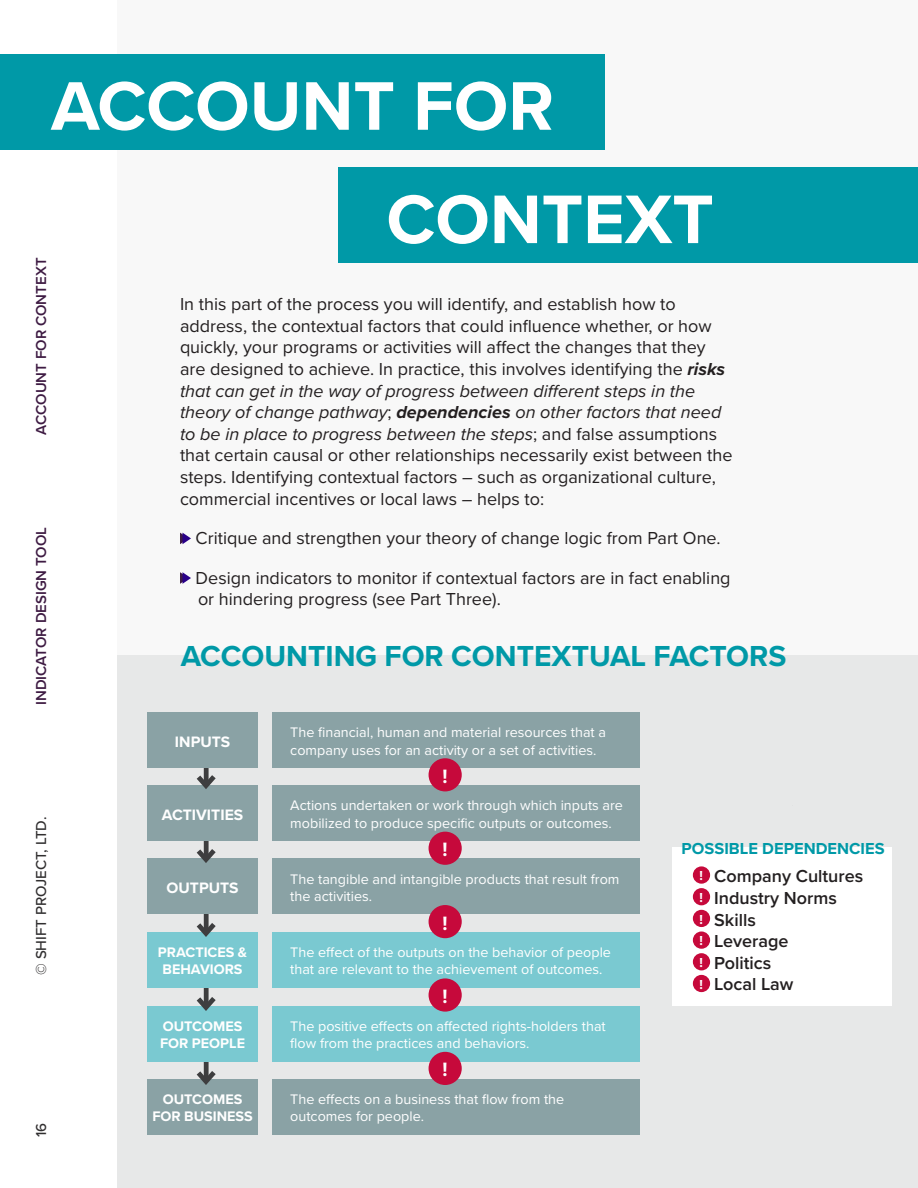
<style>
.page{position:relative;width:918px;height:1188px;background:#fff}
.page>*{position:absolute;margin:0;border:0;box-sizing:border-box;transform-origin:0 0}
.t1{font:700 71.25px "Proxima Nova";color:#fff}
.t2{font:700 30px "Proxima Nova";color:#0099a7}
.t3{font:700 20.1px "Proxima Nova";color:#fff}
.t4{font:18px/21.6px "Proxima Nova";color:#231f20}
.t5{font:600 18px "Proxima Nova";color:#231f20}
.t6{font:700 16.5px "Proxima Nova";color:#0099a7}
.t7{font:700 15.6px "Proxima Nova";color:#fff}
.t8{font:600 15px "Proxima Nova";color:#3e1b43}
.t9{font:500 15px "Proxima Nova";color:#312f30}
.t10{font:14.4px/17.2px "Proxima Nova";color:#fff}
.t11{font:700 14.4px/17.2px "Proxima Nova";color:#fff;text-align:center}
.t12{font:700 13.5px "Proxima Nova";color:#fff}
.s1{font-weight:700;font-style:italic}
.s2{font-style:italic}
</style>
<div class="page">
<div style="left:117px;top:0;width:801px;height:1188px;background:#f8f8f8"></div>
<div style="left:117px;top:655px;width:801px;height:533px;background:#e7e8e8"></div>
<svg style="left:180px;top:533px;width:11px;height:11px"></svg>
<svg style="left:180px;top:572px;width:11px;height:12px"></svg>
<div style="left:0;top:54px;width:605px;height:95px;background:#0099a7"></div>
<div style="left:339px;top:167px;width:579px;height:96px;background:#0099a7"></div>
<div style="left:204px;top:716px;width:5px;height:410px;background:#3e3e3f"></div>
<div style="left:147px;top:713px;width:111px;height:55px;background:#8aa2a5"></div>
<div style="left:147px;top:1079px;width:111px;height:55px;background:#8aa2a5"></div>
<div style="left:147px;top:786px;width:111px;height:55px;background:#8aa2a5"></div>
<div style="left:272px;top:713px;width:368px;height:55px;background:#8aa2a5"></div>
<div style="left:147px;top:1006px;width:111px;height:55px;background:#7ac9d1"></div>
<div style="left:147px;top:932px;width:111px;height:56px;background:#7ac9d1"></div>
<div style="left:147px;top:859px;width:111px;height:55px;background:#8aa2a5"></div>
<div style="left:272px;top:786px;width:368px;height:55px;background:#8aa2a5"></div>
<div style="left:272px;top:859px;width:368px;height:55px;background:#8aa2a5"></div>
<div style="left:272px;top:932px;width:368px;height:55px;background:#7ac9d1"></div>
<div style="left:272px;top:1006px;width:368px;height:55px;background:#7ac9d1"></div>
<div style="left:272px;top:1079px;width:368px;height:55px;background:#8aa2a5"></div>
<svg style="left:196px;top:1066px;width:20px;height:19px"></svg>
<div style="left:429px;top:758px;width:33px;height:33px;background:#c6093b;border-radius:50%"></div>
<div style="left:429px;top:832px;width:33px;height:33px;background:#c6093b;border-radius:50%"></div>
<div style="left:429px;top:905px;width:33px;height:33px;background:#c6093b;border-radius:50%"></div>
<div style="left:429px;top:978px;width:33px;height:34px;background:#c6093b;border-radius:50%"></div>
<div style="left:429px;top:1052px;width:33px;height:33px;background:#c6093b;border-radius:50%"></div>
<svg style="left:192px;top:770px;width:29px;height:19px"></svg>
<svg style="left:192px;top:844px;width:29px;height:19px"></svg>
<svg style="left:196px;top:918px;width:20px;height:19px"></svg>
<svg style="left:196px;top:992px;width:20px;height:19px"></svg>
<div style="left:672px;top:848px;width:220px;height:158px;background:#fff"></div>
<div style="left:693px;top:866px;width:17px;height:18px;background:#c6093b;border-radius:50%"></div>
<div style="left:693px;top:975px;width:17px;height:17px;background:#c6093b;border-radius:50%"></div>
<div style="left:693px;top:888px;width:17px;height:17px;background:#c6093b;border-radius:50%"></div>
<div style="left:693px;top:910px;width:17px;height:17px;background:#c6093b;border-radius:50%"></div>
<div style="left:693px;top:931px;width:17px;height:18px;background:#c6093b;border-radius:50%"></div>
<div style="left:693px;top:953px;width:17px;height:17px;background:#c6093b;border-radius:50%"></div>
<p class="t1" style="left:51px;top:53px;width:505px">ACCOUNT FOR</p>
<p class="t8" style="left:30px;top:435px;width:179px;rotate:-90deg">ACCOUNT FOR CONTEXT</p>
<p class="t8" style="left:30px;top:705px;width:180px;rotate:-90deg">INDICATOR DESIGN TOOL</p>
<p class="t9" style="left:30px;top:975px;width:160px;rotate:-90deg">© SHIFT PROJECT, LTD.</p>
<p class="t9" style="left:30px;top:1137px;width:16px;rotate:-90deg">16</p>
<p class="t1" style="left:386px;top:166px;width:329px">CONTEXT</p>
<p class="t4" style="left:180px;top:293px;width:554px">In this part of the process you will identify, and establish how to address, the contextual factors that could influence whether, or how quickly, your programs or activities will affect the changes that they are designed to achieve. In practice, this involves identifying the <span class="s1">risks </span><span class="s2">that can get in the way of progress between different steps in the theory of change pathway</span>; <span class="s1">dependencies</span> <span class="s2">on other factors that need to be in place to progress between the steps</span>; and false assumptions that certain causal or other relationships necessarily exist between the steps. Identifying contextual factors – such as organizational culture, commercial incentives or local laws – helps to:</p>
<p class="t4" style="left:196px;top:527px;width:527px">Critique and strengthen your theory of change logic from Part One.</p>
<p class="t4" style="left:196px;top:566px;width:536px">Design indicators to monitor if contextual factors are in fact enabling or hindering progress (see Part Three).</p>
<p class="t2" style="left:181px;top:634px;width:607px">ACCOUNTING FOR CONTEXTUAL FACTORS</p>
<p class="t7" style="left:175px;top:730px;width:57px">INPUTS</p>
<p class="t10" style="left:290px;top:723px;width:317px">The financial, human and material resources that a company uses for an activity or a set of activities.</p>
<p class="t3" style="left:443px;top:761px;width:7px">!</p>
<p class="t7" style="left:162px;top:803px;width:83px">ACTIVITIES</p>
<p class="t10" style="left:290px;top:796px;width:334px">Actions undertaken or work through which inputs are mobilized to produce specific outputs or outcomes.</p>
<p class="t3" style="left:443px;top:834px;width:7px">!</p>
<p class="t7" style="left:167px;top:876px;width:74px">OUTPUTS</p>
<p class="t10" style="left:290px;top:869px;width:331px">The tangible and intangible products that result from the activities.</p>
<p class="t3" style="left:443px;top:908px;width:7px">!</p>
<p class="t11" style="left:158px;top:944px;width:91px">PRACTICES &amp;<br>BEHAVIORS</p>
<p class="t10" style="left:290px;top:943px;width:322px">The effect of the outputs on the behavior of people that are relevant to the achievement of outcomes.</p>
<p class="t3" style="left:443px;top:981px;width:7px">!</p>
<p class="t11" style="left:160px;top:1017px;width:87px;text-align:left">OUTCOMES<br>FOR PEOPLE</p>
<p class="t10" style="left:290px;top:1017px;width:317px">The positive effects on affected rights-holders that flow from the practices and behaviors.</p>
<p class="t3" style="left:443px;top:1055px;width:7px">!</p>
<p class="t11" style="left:152px;top:1090px;width:102px">OUTCOMES<br>FOR BUSINESS</p>
<p class="t10" style="left:290px;top:1090px;width:276px">The effects on a business that flow from the outcomes for people.</p>
<p class="t6" style="left:682px;top:836px;width:204px">POSSIBLE DEPENDENCIES</p>
<p class="t12" style="left:699px;top:866px;width:5px">!</p>
<p class="t12" style="left:699px;top:887px;width:5px">!</p>
<p class="t12" style="left:699px;top:909px;width:5px">!</p>
<p class="t12" style="left:699px;top:931px;width:5px">!</p>
<p class="t12" style="left:699px;top:952px;width:5px">!</p>
<p class="t12" style="left:699px;top:974px;width:5px">!</p>
<p class="t5" style="left:714px;top:863px;width:151px">Company Cultures</p>
<p class="t5" style="left:714px;top:885px;width:124px">Industry Norms</p>
<p class="t5" style="left:714px;top:906px;width:43px">Skills</p>
<p class="t5" style="left:714px;top:928px;width:76px">Leverage</p>
<p class="t5" style="left:714px;top:949px;width:59px">Politics</p>
<p class="t5" style="left:714px;top:971px;width:81px">Local Law</p>
</div>
